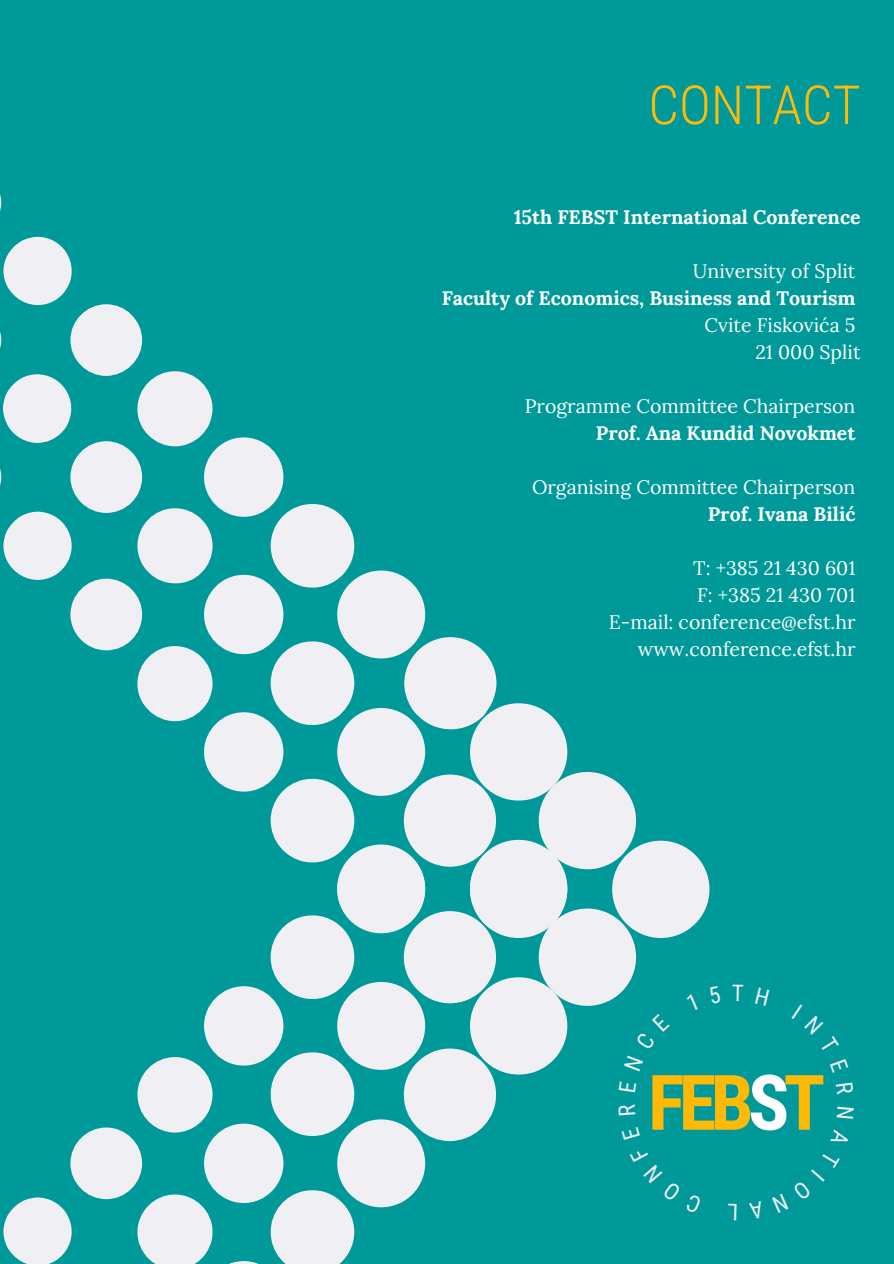
<style>
.page{position:relative;width:894px;height:1264px;background:#fff}
.page>*{position:absolute;margin:0;border:0;box-sizing:border-box;transform-origin:0 0}
.t1{font:700 76.65px "Roboto Condensed";letter-spacing:-.075em;color:#ffba08}
.t2{font:300 54px "Roboto Condensed";color:#ffba08}
.t3{font:19.5px "Lora";color:#fff}
.t4{font:700 19.5px "Lora";color:#fff}
.s1{color:#fff}
</style>
<div class="page">
<div style="left:0;top:0;width:893px;height:1263px;background:#099"></div>
<svg style="left:137px;top:1190px;width:217px;height:73px"></svg>
<svg style="left:137px;top:1057px;width:75px;height:75px"></svg>
<svg style="left:270px;top:1052px;width:84px;height:83px"></svg>
<svg style="left:403px;top:1048px;width:93px;height:93px"></svg>
<div style="left:470px;top:977px;width:97px;height:97px;background:#f0eff4;border-radius:50%"></div>
<div style="left:204px;top:986px;width:79px;height:79px;background:#f0eff4;border-radius:50%"></div>
<div style="left:337px;top:981px;width:88px;height:88px;background:#f0eff4;border-radius:50%"></div>
<svg style="left:3px;top:1197px;width:69px;height:66px"></svg>
<div style="left:337px;top:1119px;width:88px;height:88px;background:#f0eff4;border-radius:50%"></div>
<div style="left:204px;top:1123px;width:79px;height:79px;background:#f0eff4;border-radius:50%"></div>
<div style="left:70px;top:1127px;width:72px;height:72px;background:#f0eff4;border-radius:50%"></div>
<svg style="left:270px;top:915px;width:84px;height:84px"></svg>
<div style="left:538px;top:908px;width:98px;height:97px;background:#f0eff4;border-radius:50%"></div>
<div style="left:403px;top:911px;width:93px;height:92px;background:#f0eff4;border-radius:50%"></div>
<div style="left:70px;top:304px;width:72px;height:72px;background:#f0eff4;border-radius:50%"></div>
<div style="left:204px;top:437px;width:79px;height:80px;background:#f0eff4;border-radius:50%"></div>
<div style="left:70px;top:441px;width:72px;height:72px;background:#f0eff4;border-radius:50%"></div>
<svg style="left:137px;top:371px;width:75px;height:75px"></svg>
<div style="left:204px;top:712px;width:79px;height:79px;background:#f0eff4;border-radius:50%"></div>
<div style="left:337px;top:708px;width:88px;height:88px;background:#f0eff4;border-radius:50%"></div>
<div style="left:470px;top:703px;width:97px;height:97px;background:#f0eff4;border-radius:50%"></div>
<div style="left:337px;top:845px;width:88px;height:88px;background:#f0eff4;border-radius:50%"></div>
<div style="left:470px;top:840px;width:97px;height:98px;background:#f0eff4;border-radius:50%"></div>
<svg style="left:270px;top:778px;width:84px;height:84px"></svg>
<div style="left:538px;top:772px;width:98px;height:97px;background:#f0eff4;border-radius:50%"></div>
<div style="left:403px;top:774px;width:93px;height:92px;background:#f0eff4;border-radius:50%"></div>
<svg style="left:0;top:194px;width:72px;height:386px"></svg>
<svg style="left:270px;top:504px;width:84px;height:83px"></svg>
<div style="left:137px;top:508px;width:75px;height:75px;background:#f0eff4;border-radius:50%"></div>
<svg style="left:137px;top:646px;width:75px;height:75px"></svg>
<svg style="left:270px;top:641px;width:84px;height:84px"></svg>
<svg style="left:404px;top:637px;width:92px;height:92px"></svg>
<div style="left:70px;top:578px;width:72px;height:72px;background:#f0eff4;border-radius:50%"></div>
<div style="left:337px;top:570px;width:88px;height:88px;background:#f0eff4;border-radius:50%"></div>
<div style="left:204px;top:575px;width:79px;height:79px;background:#f0eff4;border-radius:50%"></div>
<div style="left:612px;top:840px;width:97px;height:98px;background:#f0eff4;border-radius:50%"></div>
<h2 class="t2" style="left:648px;top:74px;width:214px">CONTACT</h2>
<p class="t4" style="left:513px;top:204px;width:348px">15th FEBST International Conference</p>
<h2 class="t3" style="left:692px;top:258px;width:164px">University of Split</h2>
<h4 class="t4" style="left:441px;top:285px;width:415px">Faculty of Economics, Business and Tourism</h4>
<p class="t3" style="left:704px;top:312px;width:152px">Cvite Fiskovića 5</p>
<p class="t3" style="left:755px;top:339px;width:107px">21 000 Split</p>
<p class="t3" style="left:524px;top:393px;width:332px">Programme Committee Chairperson</p>
<p class="t4" style="left:595px;top:420px;width:261px">Prof. Ana Kundid Novokmet</p>
<p class="t3" style="left:532px;top:474px;width:325px">Organising Committee Chairperson</p>
<p class="t4" style="left:707px;top:501px;width:149px">Prof. Ivana Bilić</p>
<p class="t3" style="left:693px;top:555px;width:164px">T: +385 21 430 601</p>
<p class="t3" style="left:697px;top:582px;width:160px">F: +385 21 430 701</p>
<p class="t3" style="left:608px;top:609px;width:248px">E-mail: conference@efst.hr</p>
<p class="t3" style="left:637px;top:636px;width:219px">www.conference.efst.hr</p>
<h1 class="t1" style="left:648px;top:1058px;width:178px">FEB<span class="s1">S</span>T</h1>
</div>
